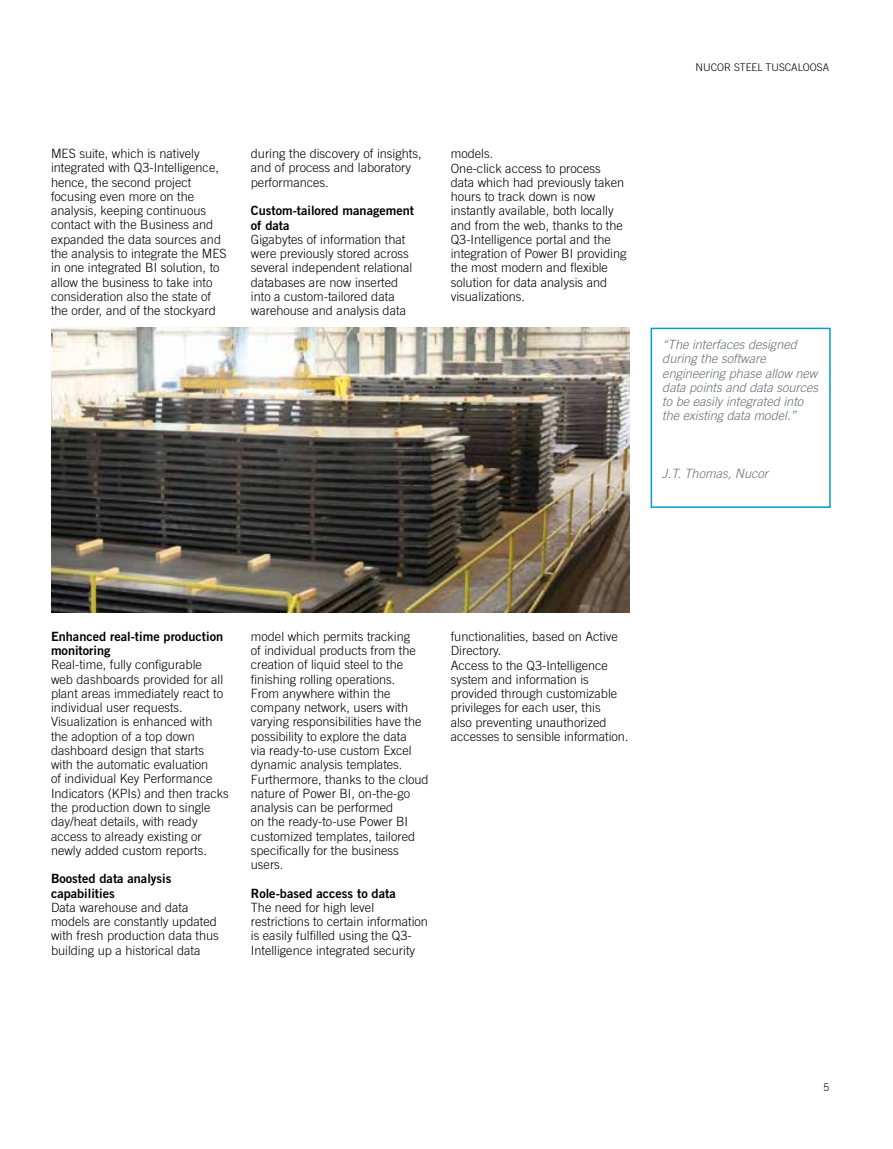
<style>
.page{position:relative;width:893px;height:1149px;background:#fff}
.page>*{position:absolute;margin:0;border:0;box-sizing:border-box;transform-origin:0 0}
.t1{font:300 12.75px/14.2px "Trade Gothic LT Std";color:#000}
.t2{font:italic 300 12.75px/14.2px "Trade Gothic LT Std";color:#677078}
.t3{font:12.75px/14.2px "Trade Gothic LT Std Bd 2";color:#000}
.t4{font:300 10.5px "Trade Gothic LT Std";color:#000}
</style>
<div class="page">
<div style="left:651px;top:327px;width:180px;height:180px;border:2px solid #009dcc"></div>
<img style="left:51px;top:327px;width:578px;height:285px">
<p class="t1" style="left:51px;top:146px;width:177px">MES suite, which is natively integrated with Q3-Intelligence, hence, the second project focusing even more on the analysis, keeping continuous contact with the Business and expanded the data sources and the analysis to integrate the MES in one integrated BI solution, to allow the business to take into consideration also the state of the order, and of the stockyard</p>
<p class="t1" style="left:251px;top:146px;width:172px">during the discovery of insights, and of process and laboratory performances.</p>
<p class="t3" style="left:251px;top:203px;width:165px">Custom-tailored management of data</p>
<p class="t1" style="left:251px;top:232px;width:163px">Gigabytes of information that were previously stored across several independent relational databases are now inserted into a custom-tailored data warehouse and analysis data</p>
<p class="t1" style="left:451px;top:146px;width:177px">models.<br>One-click access to process data which had previously taken hours to track down is now instantly available, both locally and from the web, thanks to the<br>Q3-Intelligence portal and the integration of Power BI providing the most modern and flexible solution for data analysis and visualizations.</p>
<p class="t4" style="left:696px;top:61px;width:135px">NUCOR STEEL TUSCALOOSA</p>
<p class="t2" style="left:662px;top:337px;width:157px">“The interfaces designed during the software engineering phase allow new data points and data sources to be easily integrated into the existing data model.”</p>
<p class="t2" style="left:662px;top:466px;width:107px">J.T. Thomas, Nucor</p>
<p class="t3" style="left:51px;top:628px;width:174px">Enhanced real-time production monitoring</p>
<p class="t1" style="left:51px;top:657px;width:179px">Real-time, fully configurable<br>web dashboards provided for all plant areas immediately react to individual user requests.<br>Visualization is enhanced with the adoption of a top down dashboard design that starts with the automatic evaluation<br>of individual Key Performance<br>Indicators (KPIs) and then tracks the production down to single day/heat details, with ready access to already existing or newly added custom reports.</p>
<p class="t3" style="left:51px;top:871px;width:122px">Boosted data analysis capabilities</p>
<p class="t1" style="left:51px;top:899px;width:169px">Data warehouse and data models are constantly updated with fresh production data thus building up a historical data</p>
<p class="t1" style="left:251px;top:629px;width:179px">model which permits tracking<br>of individual products from the creation of liquid steel to the finishing rolling operations.<br>From anywhere within the company network, users with varying responsibilities have the possibility to explore the data<br>via ready-to-use custom Excel dynamic analysis templates.<br>Furthermore, thanks to the cloud nature of Power BI, on-the-go analysis can be performed<br>on the ready-to-use Power BI customized templates, tailored specifically for the business users.</p>
<p class="t3" style="left:251px;top:885px;width:146px">Role-based access to data</p>
<p class="t1" style="left:251px;top:899px;width:179px">The need for high level restrictions to certain information is easily fulfilled using the Q3-<br>Intelligence integrated security</p>
<p class="t1" style="left:451px;top:629px;width:179px">functionalities, based on Active<br>Directory.<br>Access to the Q3-Intelligence system and information is provided through customizable privileges for each user, this<br>also preventing unauthorized accesses to sensible information.</p>
<p class="t4" style="left:823px;top:1080px;width:7px">5</p>
</div>
